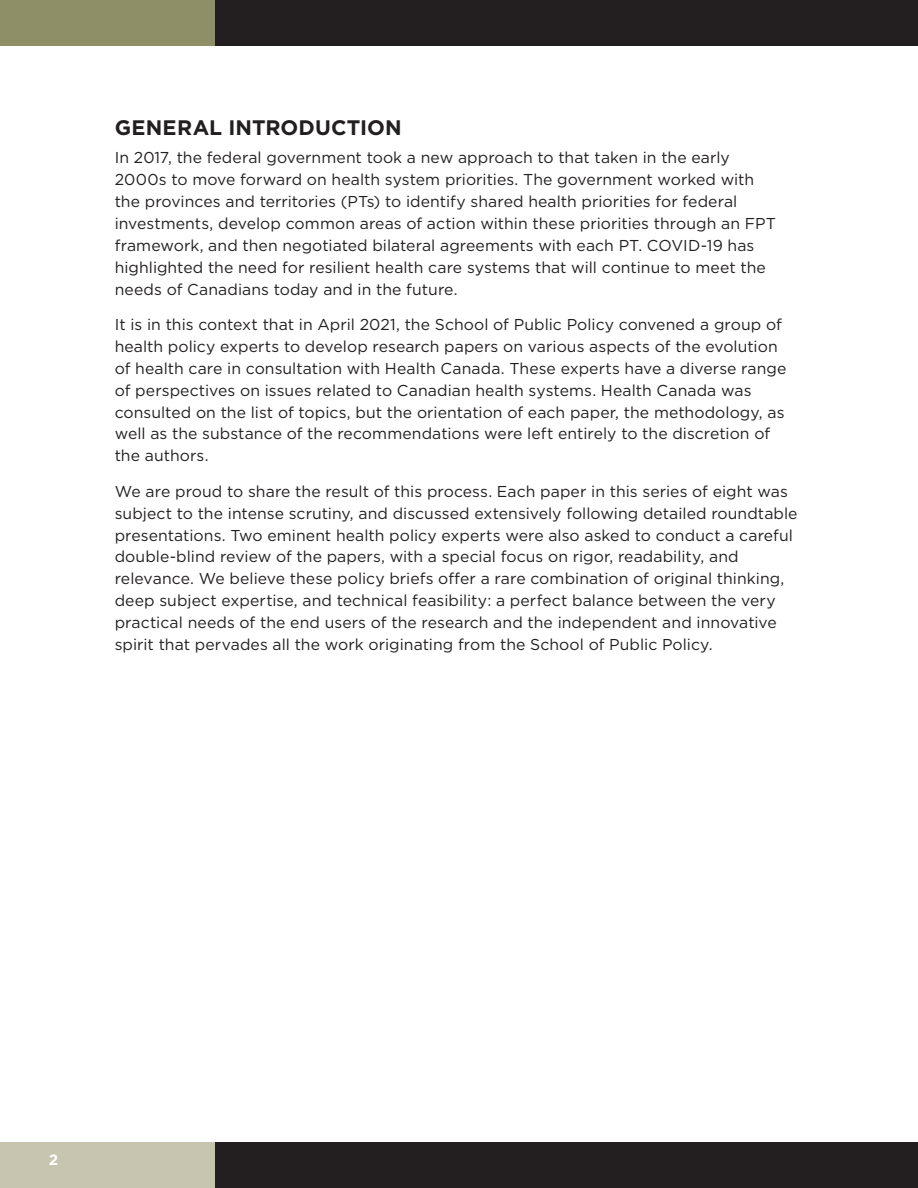
<style>
.page{position:relative;width:918px;height:1188px;background:#fff}
.page>*{position:absolute;margin:0;border:0;box-sizing:border-box;transform-origin:0 0}
.Heading_1{font:700 21px "Gotham";letter-spacing:.005em;color:#231f20}
.Body{font:15.75px/21.9px "Gotham";letter-spacing:.005em;color:#231f20}
.t1{font:700 15px "Gotham";color:#fff}
</style>
<div class="page">
<div style="left:0;top:1143px;width:215px;height:45px;background:#c7c5af"></div>
<div style="left:0;top:0;width:215px;height:45px;background:#8e8f66"></div>
<div style="left:215px;top:1143px;width:703px;height:45px;background:#231f20"></div>
<div style="left:215px;top:0;width:703px;height:45px;background:#231f20"></div>
<p class="Heading_1" style="left:115px;top:113px;width:288px">GENERAL INTRODUCTION</p>
<p class="Body" style="left:115px;top:146px;width:663px">In 2017, the federal government took a new approach to that taken in the early 2000s to move forward on health system priorities. The government worked with the provinces and territories (PTs) to identify shared health priorities for federal investments, develop common areas of action within these priorities through an FPT framework, and then negotiated bilateral agreements with each PT. COVID-19 has highlighted the need for resilient health care systems that will continue to meet the needs of Canadians today and in the future.</p>
<p class="Body" style="left:115px;top:313px;width:673px">It is in this context that in April 2021, the School of Public Policy convened a group of health policy experts to develop research papers on various aspects of the evolution of health care in consultation with Health Canada. These experts have a diverse range of perspectives on issues related to Canadian health systems. Health Canada was consulted on the list of topics, but the orientation of each paper, the methodology, as well as the substance of the recommendations were left entirely to the discretion of the authors.</p>
<p class="Body" style="left:115px;top:480px;width:684px">We are proud to share the result of this process. Each paper in this series of eight was subject to the intense scrutiny, and discussed extensively following detailed roundtable presentations. Two eminent health policy experts were also asked to conduct a careful double-blind review of the papers, with a special focus on rigor, readability, and relevance. We believe these policy briefs offer a rare combination of original thinking, deep subject expertise, and technical feasibility: a perfect balance between the very practical needs of the end users of the research and the independent and innovative spirit that pervades all the work originating from the School of Public Policy.</p>
<p class="t1" style="left:49px;top:1150px;width:11px">2</p>
</div>
